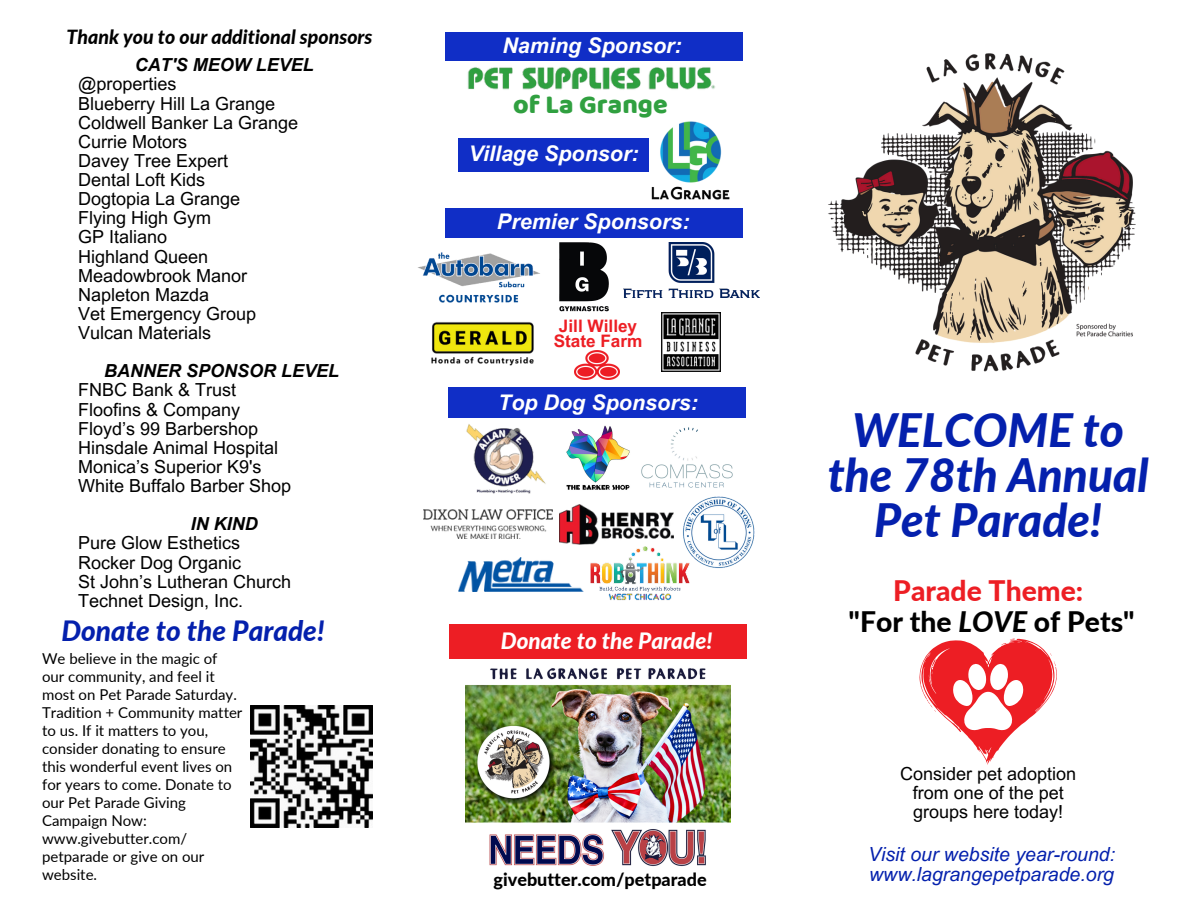
<style>
.page{position:relative;width:1188px;height:918px;background:#fff}
.page>*{position:absolute;margin:0;border:0;box-sizing:border-box;transform-origin:0 0}
.t1{font:italic 800 46.05px/45px "Lato";color:#0420ad;text-align:center}
.t2{font:800 28.2px/30.3px "Lato";color:#000;text-align:center}
.t3{font:italic 800 27.9px "Lato";color:#0420ad}
.t4{font:26.7px "Baloo Bhaina";color:#30a040}
.t5{font:italic 800 22.5px "Lato";color:#fff}
.t6{font:italic 700 21.6px "Arial MT Pro";color:#fff}
.t7{font:italic 19.5px/20.2px "Arial MT Pro";color:#0420ad}
.t8{font:italic 800 19.5px "Lato";color:#000}
.t9{font:18px/19.2px "Arial MT Pro";color:#000}
.t10{font:800 18px "Lato";color:#000}
.t11{font:700 17.25px "Arial MT Pro";color:#ed1e24}
.t12{font:15px/18px "Lato";color:#000}
.s1{font-weight:700;font-style:italic}
.s2{color:#ed1e24}
.s3{font-style:italic}
</style>
<div class="page">
<img style="left:828px;top:53px;width:308px;height:319px">
<img style="left:465px;top:668px;width:266px;height:198px">
<svg style="left:919px;top:639px;width:138px;height:126px"></svg>
<div style="left:445px;top:208px;width:297px;height:29px;background:#102ec6"></div>
<img style="left:623px;top:242px;width:136px;height:55px">
<img style="left:661px;top:312px;width:60px;height:60px">
<img style="left:418px;top:252px;width:122px;height:51px">
<div style="left:458px;top:138px;width:191px;height:33px;background:#102ec6"></div>
<img style="left:651px;top:121px;width:79px;height:79px">
<img style="left:683px;top:496px;width:72px;height:72px">
<div style="left:448px;top:387px;width:297px;height:31px;background:#102ec6"></div>
<img style="left:466px;top:424px;width:80px;height:70px">
<img style="left:467px;top:67px;width:248px;height:23px">
<img style="left:559px;top:242px;width:50px;height:70px">
<img style="left:574px;top:350px;width:45px;height:29px">
<img style="left:431px;top:322px;width:103px;height:44px">
<img style="left:566px;top:425px;width:64px;height:65px">
<img style="left:641px;top:427px;width:92px;height:61px">
<img style="left:423px;top:510px;width:130px;height:29px">
<img style="left:458px;top:558px;width:123px;height:34px">
<img style="left:581px;top:547px;width:117px;height:53px">
<img style="left:560px;top:504px;width:113px;height:41px">
<div style="left:445px;top:32px;width:297px;height:29px;background:#102ec6"></div>
<img style="left:250px;top:705px;width:123px;height:123px">
<div style="left:449px;top:624px;width:298px;height:35px;background:#ed1e24"></div>
<p class="t8" style="left:67px;top:25px;width:307px">Thank you to our additional sponsors</p>
<p class="t9" style="left:78px;top:58px;width:237px;text-indent:57px"><span class="s1">CAT'S MEOW LEVEL </span>@properties<br>Blueberry Hill La Grange<br>Coldwell Banker La Grange<br>Currie Motors<br>Davey Tree Expert<br>Dental Loft Kids<br>Dogtopia La Grange<br>Flying High Gym<br>GP Italiano<br>Highland Queen<br>Meadowbrook Manor<br>Napleton Mazda<br>Vet Emergency Group<br>Vulcan Materials</p>
<p class="t9" style="left:78px;top:364px;width:263px;text-indent:26px"><span class="s1">BANNER SPONSOR LEVEL<br></span>FNBC Bank &amp; Trust<br>Floofins &amp; Company<br>Floyd’s 99 Barbershop<br>Hinsdale Animal Hospital<br>Monica’s Superior K9's<br>White Buffalo Barber Shop</p>
<p class="t9" style="left:78px;top:517px;width:215px;text-indent:113px"><span class="s1">IN KIND<br></span>Pure Glow Esthetics<br>Rocker Dog Organic<br>St John’s Lutheran Church<br>Technet Design, Inc.</p>
<p class="t3" style="left:61px;top:614px;width:265px">Donate to the Parade!</p>
<p class="t12" style="left:42px;top:650px;width:202px">We believe in the magic of our community, and feel it most on Pet Parade Saturday.<br>Tradition + Community matter to us. If it matters to you, consider donating to ensure this wonderful event lives on for years to come. Donate to our Pet Parade Giving<br>Campaign Now: www.givebutter.com/</p>
<p class="t12" style="left:42px;top:848px;width:164px">petparade or give on our website.</p>
<p class="t6" style="left:502px;top:37px;width:181px">Naming Sponsor:</p>
<p class="t4" style="left:513px;top:88px;width:156px">of La Grange</p>
<p class="t6" style="left:469px;top:145px;width:171px">Village Sponsor:</p>
<h5 class="t6" style="left:497px;top:213px;width:194px">Premier Sponsors:</h5>
<p class="t11" style="left:559px;top:320px;width:80px">Jill Willey</p>
<h1 class="t11" style="left:554px;top:335px;width:90px">State Farm</h1>
<h4 class="t6" style="left:498px;top:394px;width:201px">Top Dog Sponsors:</h4>
<h2 class="t5" style="left:501px;top:627px;width:213px">Donate to the Parade!</h2>
<p class="t10" style="left:494px;top:868px;width:215px">givebutter.com/petparade</p>
<h4 class="t1" style="left:828px;top:406px;width:322px">WELCOME to the 78th Annual<br>Pet Parade!</h4>
<p class="t2" style="left:849px;top:575px;width:288px"><span class="s2">Parade Theme:<br></span>"For the <span class="s3">LOVE</span> of Pets"</p>
<p class="t9" style="left:900px;top:766px;width:178px;text-align:center">Consider pet adoption from one of the pet groups here today!</p>
<h6 class="t7" style="left:868px;top:846px;width:249px">Visit our website year-round: www.lagrangepetparade.org</h6>
</div>
